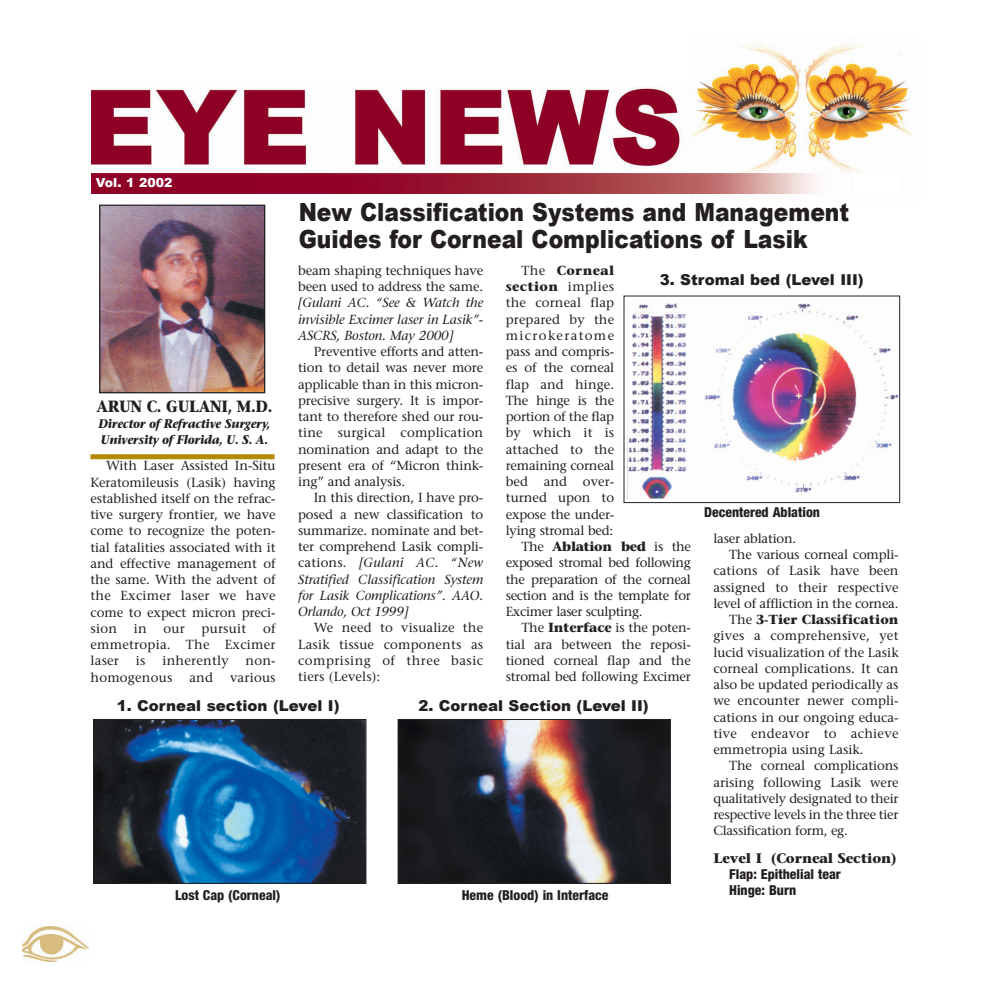
<style>
.page{position:relative;width:990px;height:990px;background:#fff}
.page>*{position:absolute;margin:0;border:0;box-sizing:border-box;transform-origin:0 0}
.t1{font:900 25px/27.5px "Arial";color:#231f20;scale:.88 1}
.t2{font:700 16.25px "Stone Serif";letter-spacing:-.02em;color:#231f20;scale:.9 1}
.t3{font:900 15px "Arial";color:#231f20}
.t4{font:800 condensed 13.75px/16.2px "Helvetica Neue";color:#231f20}
.t5{font:700 13.75px "Stone Serif";letter-spacing:-.015em;color:#231f20}
.t6{font:13.12px/16.2px "Stone Serif";letter-spacing:-.01em;color:#231f20;text-align:justify}
.t7{font:13.12px "Stone Serif";letter-spacing:-.03em;color:#231f20}
.t8{font:italic 13.12px/16.2px "Stone Serif";letter-spacing:-.005em;color:#231f20;text-align:justify}
.t9{font:13.12px "Stone Serif";letter-spacing:.015em;color:#231f20}
.t10{font:13.12px "Stone Serif";letter-spacing:.01em;color:#231f20}
.t11{font:700 13.12px "Stone Serif";letter-spacing:.025em;color:#231f20}
.t12{font:700 13.12px "Stone Serif";color:#231f20}
.t13{font:13.12px "Stone Serif";letter-spacing:.025em;color:#231f20}
.t14{font:700 13.12px "Stone Serif";letter-spacing:-.03em;color:#231f20}
.t15{font:13.12px "Stone Serif";letter-spacing:.1em;color:#231f20}
.t16{font:italic 700 12.5px/16.2px "Stone Serif";letter-spacing:-.02em;color:#231f20;scale:.9 1}
.t17{font:900 12.5px "Arial";color:#fff}
.s1{font-style:italic}
.s2{font-weight:400}
.s3{font-weight:700}
</style>
<div class="page">
<img style="left:23px;top:926px;width:65px;height:35px">
<img style="left:691px;top:42px;width:221px;height:152px">
<div style="left:91px;top:174px;width:810px;height:19px;background:#fff"></div>
<img style="left:92px;top:174px;width:722px;height:19px">
<img style="left:91px;top:86px;width:591px;height:82px">
<img style="left:101px;top:207px;width:162px;height:184px">
<div style="left:99px;top:205px;width:166px;height:188px;border:1px solid #231f20"></div>
<img style="left:95px;top:721px;width:269px;height:161px">
<div style="left:93px;top:719px;width:273px;height:165px;border:1px solid #231f20"></div>
<img style="left:400px;top:721px;width:269px;height:161px">
<div style="left:398px;top:719px;width:273px;height:165px;border:1px solid #231f20"></div>
<img style="left:627px;top:303px;width:271px;height:195px">
<div style="left:624px;top:296px;width:276px;height:207px;border:1px solid #231f20"></div>
<div style="left:90px;top:454px;width:185px;height:5px;background:#b48907"></div>
<p class="t17" style="left:96px;top:173px;width:78px">Vol. 1 2002</p>
<h1 class="t1" style="left:299px;top:197px;width:627px">New Classification Systems and Management<br>Guides for Corneal Complications of Lasik</h1>
<p class="t6" style="left:298px;top:264px;width:187px">beam shaping techniques have been used to address the same.</p>
<p class="t8" style="left:298px;top:296px;width:187px">[Gulani AC. “See &amp; Watch the invisible Excimer laser in Lasik”- ASCRS, Boston. May 2000]</p>
<p class="t6" style="left:298px;top:345px;width:187px;text-indent:16px">Preventive efforts and atten&shy;tion to detail was never more applicable than in this micron&shy;precisive surgery. It is impor&shy;tant to therefore shed our rou&shy;tine surgical complication nomination and adapt to the present era of “Micron think&shy;ing” and analysis.</p>
<p class="t6" style="left:298px;top:491px;width:187px;text-indent:16px">In this direction, I have pro&shy;posed a new classification to summarize. nominate and bet&shy;ter comprehend Lasik compli&shy;cations. <span class="s1">[Gulani AC. “New Stratified Classification System for Lasik Complications”. AAO.<br>Orlando, Oct 1999]</span></p>
<p class="t6" style="left:298px;top:621px;width:187px;text-indent:16px">We need to visualize the Lasik tissue components as comprising of three basic tiers (Levels):</p>
<p class="t11" style="left:522px;top:265px;width:94px"><span class="s2">The</span> Corneal</p>
<p class="t11" style="left:506px;top:282px;width:110px">section <span class="s2">implies</span></p>
<p class="t10" style="left:506px;top:298px;width:110px">the corneal flap</p>
<p class="t10" style="left:506px;top:314px;width:110px">prepared by the</p>
<p class="t15" style="left:506px;top:330px;width:110px">microkeratome</p>
<p class="t6" style="left:506px;top:345px;width:110px">pass and compris-</p>
<p class="t6" style="left:506px;top:361px;width:110px">es of the corneal</p>
<p class="t6" style="left:506px;top:377px;width:110px">flap and hinge.</p>
<p class="t6" style="left:506px;top:394px;width:110px">The hinge is the</p>
<p class="t6" style="left:506px;top:410px;width:110px">portion of the flap</p>
<p class="t6" style="left:506px;top:426px;width:110px">by which it is</p>
<p class="t6" style="left:506px;top:442px;width:110px">attached to the</p>
<p class="t6" style="left:506px;top:459px;width:110px">remaining corneal</p>
<p class="t6" style="left:506px;top:475px;width:110px">bed and over-</p>
<p class="t6" style="left:506px;top:491px;width:110px">turned upon to</p>
<p class="t6" style="left:506px;top:507px;width:110px">expose the under-</p>
<p class="t6" style="left:506px;top:524px;width:109px">lying stromal bed:</p>
<p class="t14" style="left:522px;top:542px;width:171px"><span class="s2">The</span> Ablation bed <span class="s2">is the</span></p>
<p class="t7" style="left:506px;top:558px;width:187px">exposed stromal bed following</p>
<p class="t7" style="left:506px;top:574px;width:187px">the preparation of the corneal</p>
<p class="t7" style="left:506px;top:590px;width:187px">section and is the template for</p>
<p class="t7" style="left:506px;top:607px;width:138px">Excimer laser sculpting.</p>
<p class="t6" style="left:522px;top:621px;width:171px">The <span class="s3">Interface</span> is the poten-</p>
<p class="t6" style="left:506px;top:637px;width:187px">tial ara between the reposi-</p>
<p class="t6" style="left:506px;top:654px;width:187px">tioned corneal flap and the</p>
<p class="t6" style="left:506px;top:670px;width:187px">stromal bed following Excimer</p>
<p class="t3" style="left:660px;top:269px;width:205px">3. Stromal bed (Level III)</p>
<p class="t2" style="left:97px;top:400px;width:197px">ARUN C. GULANI, M.D.</p>
<p class="t16" style="left:99px;top:417px;width:192px">Director of Refractive Surgery,<br>University of Florida, U. S. A.</p>
<p class="t6" style="left:90px;top:459px;width:187px;text-indent:16px">With Laser Assisted In-Situ Keratomileusis (Lasik) having established itself on the refrac&shy;tive surgery frontier, we have come to recognize the poten&shy;tial fatalities associated with it and effective management of the same. With the advent of the Excimer laser we have come to expect micron preci&shy;sion</p>
<p class="t4" style="left:704px;top:505px;width:117px">Decentered Ablation</p>
<p class="t6" style="left:713px;top:532px;width:84px">laser ablation.</p>
<p class="t6" style="left:729px;top:548px;width:171px">The various corneal compli-</p>
<p class="t6" style="left:713px;top:564px;width:187px">cations of Lasik have been</p>
<p class="t6" style="left:713px;top:580px;width:187px">assigned to their respective</p>
<p class="t6" style="left:713px;top:597px;width:187px">level of affliction in the cornea.</p>
<p class="t12" style="left:729px;top:615px;width:171px"><span class="s2">The</span> 3-Tier Classification</p>
<p class="t9" style="left:713px;top:631px;width:187px">gives a comprehensive, yet</p>
<p class="t6" style="left:713px;top:645px;width:187px">lucid visualization of the Lasik</p>
<p class="t6" style="left:713px;top:662px;width:187px">corneal complications. It can</p>
<p class="t6" style="left:713px;top:678px;width:187px">also be updated periodically as</p>
<p class="t6" style="left:713px;top:694px;width:187px">we encounter newer compli-</p>
<p class="t6" style="left:713px;top:710px;width:187px">cations in our ongoing educa-</p>
<p class="t13" style="left:713px;top:728px;width:187px">tive endeavor to achieve</p>
<p class="t6" style="left:713px;top:743px;width:152px">emmetropia using Lasik.</p>
<p class="t6" style="left:729px;top:759px;width:171px">The corneal complications</p>
<p class="t6" style="left:713px;top:775px;width:187px">arising following Lasik were</p>
<p class="t6" style="left:713px;top:792px;width:187px">qualitatively designated to their</p>
<p class="t6" style="left:713px;top:808px;width:187px">respective levels in the three tier</p>
<p class="t6" style="left:713px;top:824px;width:136px">Classification form, eg.</p>
<p class="t5" style="left:713px;top:853px;width:185px">Level I (Corneal Section)</p>
<p class="t4" style="left:729px;top:867px;width:113px">Flap: Epithelial tear<br>Hinge: Burn</p>
<p class="t6" style="left:90px;top:622px;width:187px;text-indent:173px">of emmetropia. The Excimer laser</p>
<p class="t6" style="left:134px;top:622px;width:14px">in</p>
<p class="t6" style="left:164px;top:622px;width:23px">our</p>
<p class="t9" style="left:202px;top:623px;width:46px">pursuit</p>
<p class="t6" style="left:136px;top:654px;width:11px">is</p>
<p class="t9" style="left:162px;top:656px;width:68px">inherently</p>
<p class="t6" style="left:246px;top:654px;width:32px">non-</p>
<p class="t9" style="left:90px;top:672px;width:83px">homogenous</p>
<p class="t6" style="left:189px;top:670px;width:25px">and</p>
<p class="t9" style="left:230px;top:672px;width:47px">various</p>
<p class="t3" style="left:117px;top:695px;width:224px">1. Corneal section (Level I)</p>
<p class="t3" style="left:418px;top:695px;width:232px">2. Corneal Section (Level II)</p>
<p class="t4" style="left:175px;top:888px;width:107px">Lost Cap (Corneal)</p>
<p class="t4" style="left:462px;top:888px;width:148px">Heme (Blood) in Interface</p>
</div>
